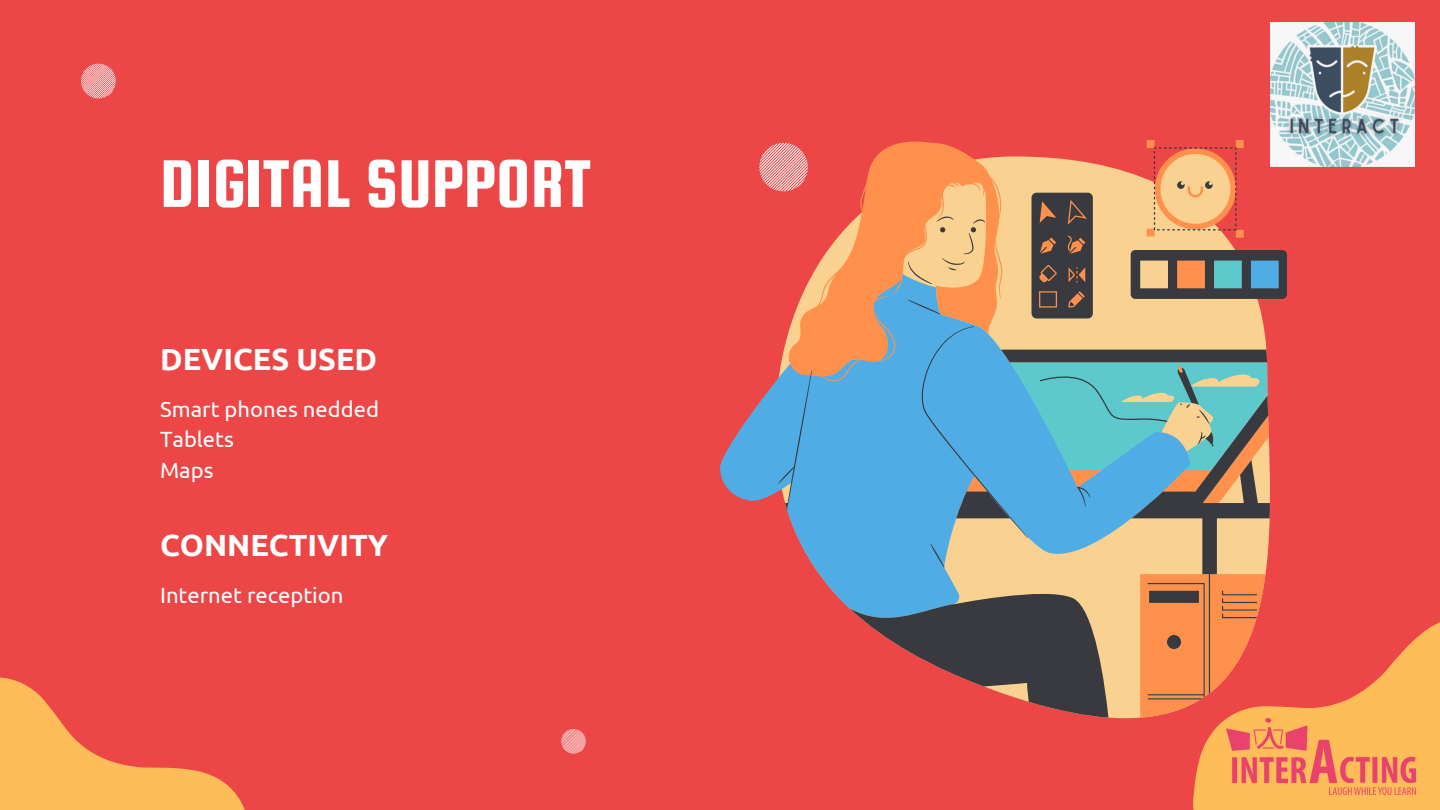
<style>
.page{position:relative;width:1440px;height:810px;background:#ed4646}
.page>*{position:absolute;margin:0;border:0;box-sizing:border-box;transform-origin:0 0}
.t1{font:72px "Squada One";color:#fff}
.t2{font:700 30.6px "Ubuntu";color:#fff}
.t3{font:22px "Ubuntu";color:#fff}
</style>
<div class="page">
<svg style="left:0;top:677px;width:245px;height:133px"></svg>
<svg style="left:759px;top:143px;width:30px;height:47px"></svg>
<svg style="left:81px;top:64px;width:35px;height:34px"></svg>
<svg style="left:561px;top:729px;width:25px;height:25px"></svg>
<svg style="left:720px;top:379px;width:58px;height:122px;fill:#50ace4"></svg>
<svg style="left:778px;top:147px;width:509px;height:571px"></svg>
<svg style="left:1160px;top:579px;width:280px;height:231px"></svg>
<img style="left:1271px;top:23px;width:144px;height:144px">
<img style="left:1226px;top:718px;width:189px;height:77px">
<p class="t1" style="left:160px;top:145px;width:433px">DIGITAL SUPPORT</p>
<p class="t2" style="left:160px;top:341px;width:219px">DEVICES USED</p>
<p class="t3" style="left:160px;top:396px;width:220px">Smart phones nedded</p>
<p class="t3" style="left:160px;top:427px;width:75px">Tablets</p>
<p class="t3" style="left:160px;top:458px;width:55px">Maps</p>
<p class="t2" style="left:160px;top:528px;width:230px">CONNECTIVITY</p>
<p class="t3" style="left:160px;top:583px;width:185px">Internet reception</p>
</div>
